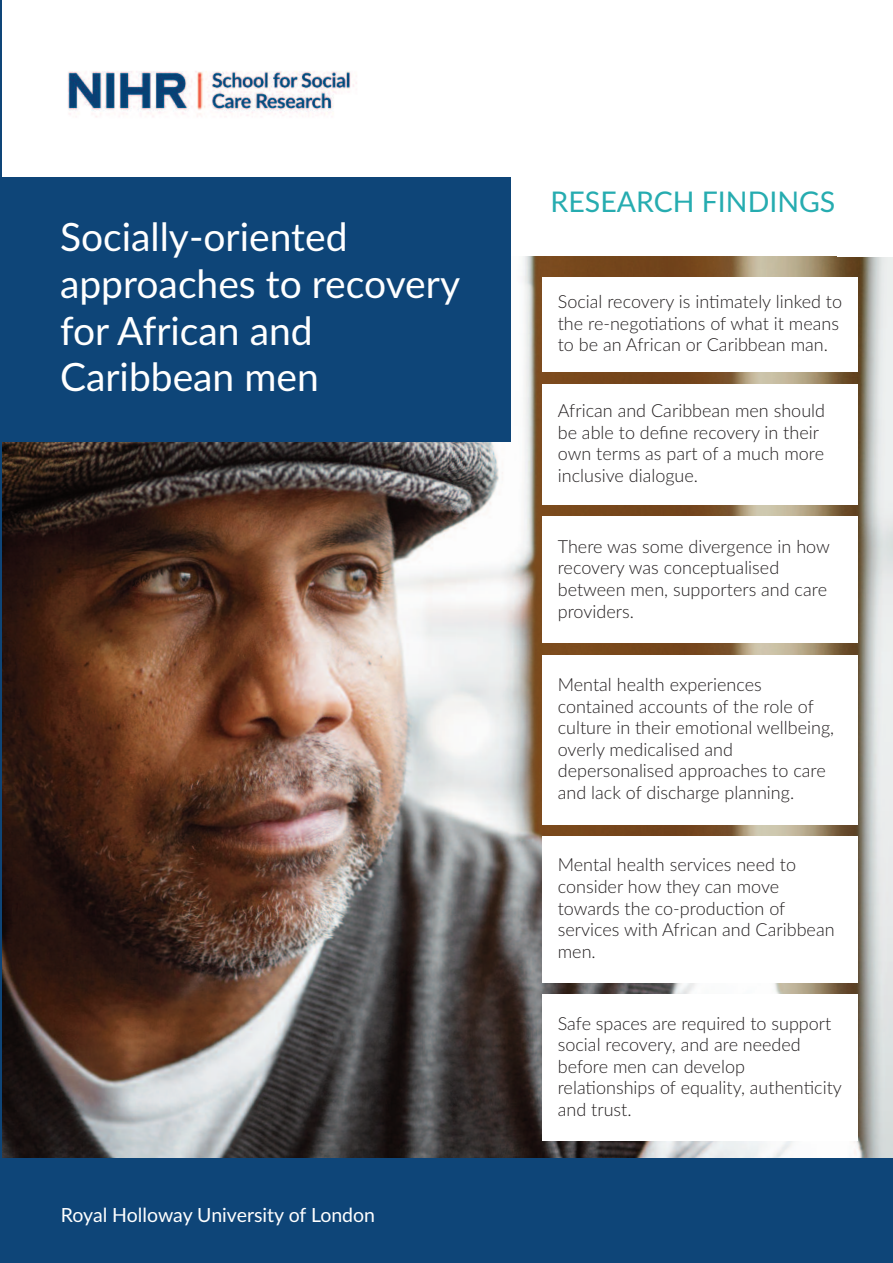
<style>
.page{position:relative;width:893px;height:1263px;background:#fff}
.page>*{position:absolute;margin:0;border:0;box-sizing:border-box;transform-origin:0 0}
.t1{font:39px/46.8px "Lato";color:#fff}
.t2{font:28.5px "Lato";color:#26acb0}
.t3{font:19.5px "Lato";color:#fff}
.t4{font:300 18px/21.6px "Lato";color:#231f20}
</style>
<div class="page">
<img style="left:1px;top:257px;width:892px;height:901px">
<div style="left:0;top:1158px;width:893px;height:105px;background:#0e4578"></div>
<div style="left:0;top:177px;width:510px;height:265px;background:#0e4578"></div>
<hr style="left:0;top:0;width:1px;height:1263px;background:#0e4578">
<img style="left:68px;top:71px;width:289px;height:46px">
<div style="left:543px;top:277px;width:315px;height:95px;background:#fff"></div>
<div style="left:543px;top:384px;width:315px;height:120px;background:#fff"></div>
<div style="left:543px;top:516px;width:315px;height:127px;background:#fff"></div>
<div style="left:543px;top:655px;width:315px;height:169px;background:#fff"></div>
<div style="left:543px;top:836px;width:315px;height:146px;background:#fff"></div>
<div style="left:543px;top:994px;width:315px;height:146px;background:#fff"></div>
<h1 class="t1" style="left:60px;top:214px;width:402px">Socially-oriented approaches to recovery for African and<br>Caribbean men</h1>
<p class="t3" style="left:61px;top:1203px;width:316px">Royal Holloway University of London</p>
<h2 class="t2" style="left:551px;top:186px;width:286px">RESEARCH FINDINgS</h2>
<p class="t4" style="left:558px;top:291px;width:286px">Social recovery is intimately linked to the re-negotiations of what it means to be an African or Caribbean man.</p>
<p class="t4" style="left:558px;top:400px;width:269px">African and Caribbean men should be able to define recovery in their own terms as part of a much more inclusive dialogue.</p>
<p class="t4" style="left:558px;top:536px;width:274px">There was some divergence in how recovery was conceptualised between men, supporters and care providers.</p>
<p class="t4" style="left:558px;top:674px;width:278px">Mental health experiences contained accounts of the role of culture in their emotional wellbeing, overly medicalised and depersonalised approaches to care and lack of discharge planning.</p>
<p class="t4" style="left:558px;top:854px;width:278px">Mental health services need to consider how they can move towards the co-production of services with African and Caribbean men.</p>
<p class="t4" style="left:558px;top:1012px;width:286px">Safe spaces are required to support social recovery, and are needed before men can develop relationships of equality, authenticity and trust.</p>
</div>
